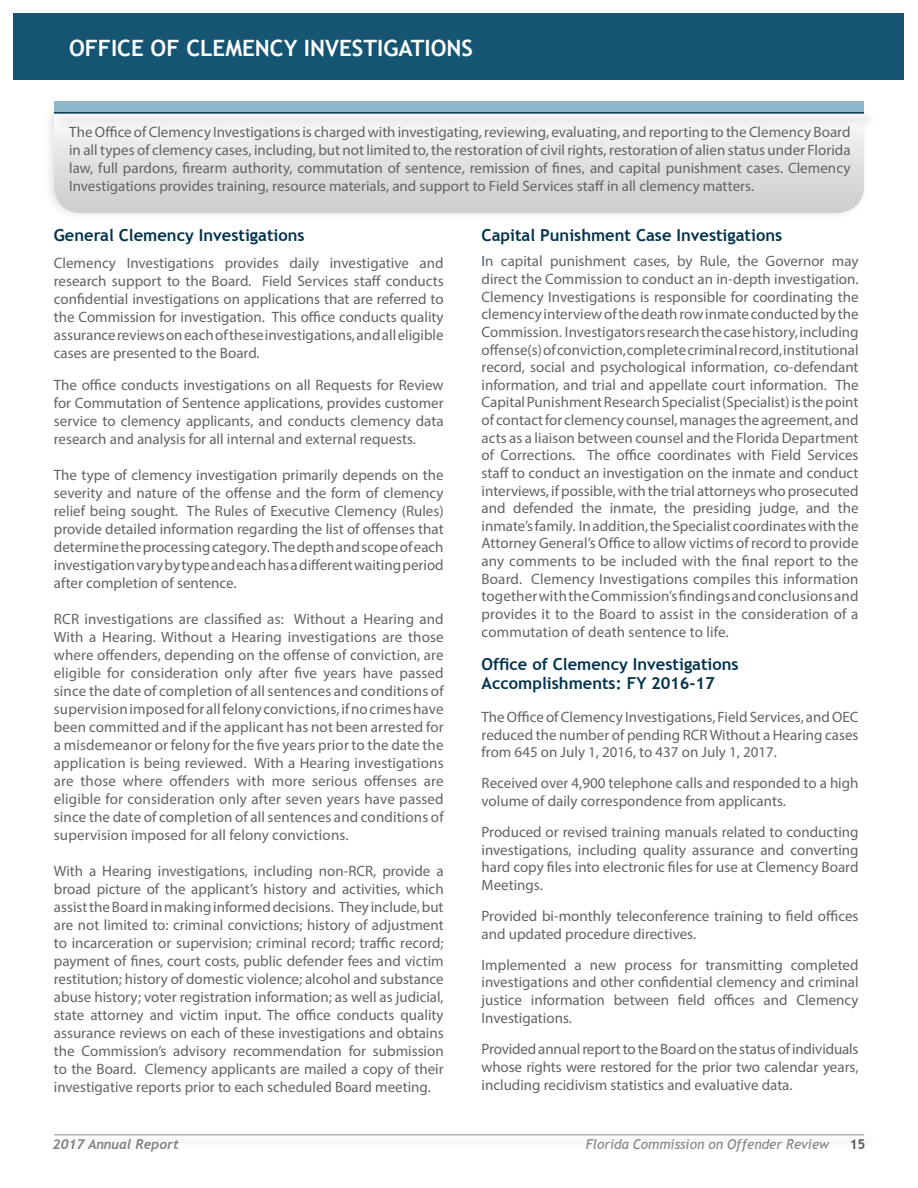
<style>
.page{position:relative;width:918px;height:1188px;background:#fff}
.page>*{position:absolute;margin:0;border:0;box-sizing:border-box;transform-origin:0 0}
.t1{font:700 22.5px "Trebuchet MS";color:#fff}
.t2{font:700 16.5px "Trebuchet MS";color:#02324c}
.t3{font:15px/18px "Myriad Pro";color:#636366;text-align:justify}
.t4{font:italic 13.5px "Trebuchet MS";color:#808285}
.t5{font:italic 700 13.5px "Trebuchet";color:#808285}
.t6{font:700 13.5px "Trebuchet MS";color:#57585a}
.s1{color:#3f526a}
</style>
<div class="page">
<div style="left:14px;top:14px;width:890px;height:66px;background:#155573"></div>
<div style="left:54px;top:1132px;width:824px;height:18px;background:#fbfbfb"></div>
<hr style="left:54px;top:1134px;width:810px;height:2px;background:#b2b3b7">
<div style="left:43px;top:104px;width:827px;height:117px;background:#f3f3f4"></div>
<svg style="left:54px;top:139px;width:810px;height:74px"></svg>
<div style="left:54px;top:101px;width:810px;height:12px;background:#8fb8cd"></div>
<div style="left:53px;top:111px;width:825px;height:17px;background:#f1f1f2"></div>
<hr style="left:54px;top:112px;width:810px;height:2px;background:#02324c">
<p class="t1" style="left:69px;top:34px;width:406px">OFFICE OF CLEMENCY INVESTIGATIONS</p>
<p class="t3" style="left:69px;top:122px;width:783px">The Office of Clemency Investigations is charged with investigating, reviewing, evaluating, and reporting to the Clemency Board in all types of clemency cases, including, but not limited to, the restoration of civil rights, restoration of alien status under Florida law, full pardons, firearm authority, commutation of sentence, remission of fines, and capital punishment cases. Clemency Investigations provides training, resource materials, and support to Field Services staff in all clemency matters.</p>
<p class="t2" style="left:482px;top:225px;width:302px">Capital Punishment Case Investigations</p>
<p class="t3" style="left:482px;top:252px;width:379px;line-height:17.5px"><span class="s1">I</span>n capital punishment cases, by Rule, the Governor may direct the Commission to conduct an in-depth investigation.<br>Clemency Investigations is responsible for coordinating the clemency interview of the death row inmate conducted by the Commission. Investigators research the case history, including offense(s) of conviction, complete criminal record, institutional record, social and psychological information, co-defendant information, and trial and appellate court information. The Capital Punishment Research Specialist (Specialist) is the point of contact for clemency counsel, manages the agreement, and acts as a liaison between counsel and the Florida Department of Corrections. The office coordinates with Field Services staff to conduct an investigation on the inmate and conduct interviews, if possible, with the trial attorneys who prosecuted and defended the inmate, the presiding judge, and the inmate’s family. In addition, the Specialist coordinates with the Attorney General’s Office to allow victims of record to provide any comments to be included with the final report to the Board. Clemency Investigations compiles this information together with the Commission’s findings and conclusions and provides it to the Board to assist in the consideration of a commutation of death sentence to life.</p>
<p class="t2" style="left:482px;top:653px;width:259px">Office of Clemency Investigations</p>
<p class="t2" style="left:482px;top:673px;width:235px">Accomplishments: FY 2016-17</p>
<p class="t3" style="left:482px;top:708px;width:378px">The Office of Clemency Investigations, Field Services, and OEC reduced the number of pending RCR Without a Hearing cases from 645 on July 1, 2016, to 437 on July 1, 2017.</p>
<p class="t3" style="left:482px;top:774px;width:378px">Received over 4,900 telephone calls and responded to a high volume of daily correspondence from applicants.</p>
<p class="t3" style="left:482px;top:823px;width:379px">Produced or revised training manuals related to conducting investigations, including quality assurance and converting hard copy files into electronic files for use at Clemency Board Meetings.</p>
<p class="t3" style="left:482px;top:907px;width:378px">Provided bi-monthly teleconference training to field offices and updated procedure directives.</p>
<p class="t3" style="left:482px;top:956px;width:379px;line-height:17.5px">Implemented a new process for transmitting completed investigations and other confidential clemency and criminal justice information between field offices and Clemency Investigations.</p>
<p class="t3" style="left:482px;top:1040px;width:378px">Provided annual report to the Board on the status of individuals whose rights were restored for the prior two calendar years, including recidivism statistics and evaluative data.</p>
<p class="t2" style="left:54px;top:225px;width:252px">General Clemency Investigations</p>
<p class="t3" style="left:54px;top:254px;width:391px">Clemency Investigations provides daily investigative and research support to the Board. Field Services staff conducts confidential investigations on applications that are referred to the Commission for investigation. This office conducts quality assurance reviews on each of these investigations, and all eligible cases are presented to the Board.</p>
<p class="t3" style="left:54px;top:376px;width:391px">The office conducts investigations on all Requests for Review for Commutation of Sentence applications, provides customer service to clemency applicants, and conducts clemency data research and analysis for all internal and external requests.</p>
<p class="t3" style="left:54px;top:466px;width:391px">The type of clemency investigation primarily depends on the severity and nature of the offense and the form of clemency relief being sought. The Rules of Executive Clemency (Rules) provide detailed information regarding the list of offenses that determine the processing category. The depth and scope of each investigation vary by type and each has a different waiting period after completion of sentence.</p>
<p class="t3" style="left:54px;top:610px;width:391px">RCR investigations are classified as: Without a Hearing and With a Hearing. Without a Hearing investigations are those where offenders, depending on the offense of conviction, are eligible for consideration only after five years have passed since the date of completion of all sentences and conditions of supervision imposed for all felony convictions, if no crimes have been committed and if the applicant has not been arrested for a misdemeanor or felony for the five years prior to the date the application is being reviewed. With a Hearing investigations are those where offenders with more serious offenses are eligible for consideration only after seven years have passed since the date of completion of all sentences and conditions of supervision imposed for all felony convictions.</p>
<p class="t3" style="left:54px;top:862px;width:391px">With a Hearing investigations, including non-RCR, provide a broad picture of the applicant’s history and activities, which assist the Board in making informed decisions. They include, but are not limited to: criminal convictions; history of adjustment to incarceration or supervision; criminal record; traffic record; payment of fines, court costs, public defender fees and victim restitution; history of domestic violence; alcohol and substance abuse history; voter registration information; as well as judicial, state attorney and victim input. The office conducts quality assurance reviews on each of these investigations and obtains the Commission’s advisory recommendation for submission to the Board. Clemency applicants are mailed a copy of their investigative reports prior to each scheduled Board meeting.</p>
<p class="t5" style="left:53px;top:1136px;width:128px">2017 Annual Report</p>
<p class="t4" style="left:586px;top:1136px;width:245px">Florida Commission on Offender Review</p>
<p class="t6" style="left:850px;top:1136px;width:17px">15</p>
</div>
